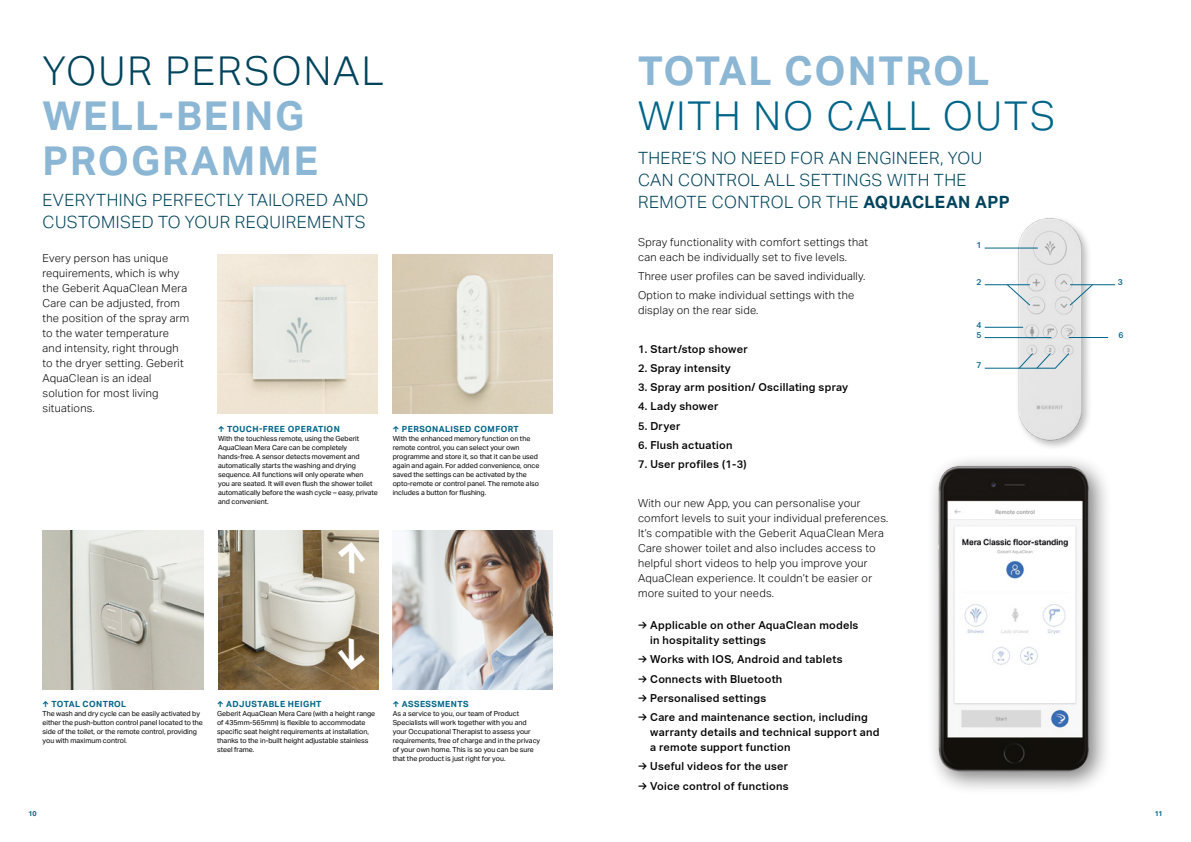
<style>
.page{position:relative;width:1191px;height:842px;background:#fff}
.page>*{position:absolute;margin:0;border:0;box-sizing:border-box;transform-origin:0 0}
.t1{font:italic 700 41.3px "Aktiv Grotesk Geberit";color:#fff}
.t2{font:700 40px/45px "Aktiv Grotesk Geberit";letter-spacing:.05em;color:#8bb6d4}
.t3{font:300 40px "Aktiv Grotesk Geberit";letter-spacing:.05em;color:#006588}
.t4{font:300 40px "Aktiv Grotesk Geberit";letter-spacing:.05em;color:#00445c}
.t5{font:300 17px/22px "Aktiv Grotesk Geberit";letter-spacing:.025em;color:#00445c}
.t6{font:300 11px/15px "Aktiv Grotesk Geberit";letter-spacing:.025em;color:#000}
.t7{font:500 11px/15px "Aktiv Grotesk Geberit";letter-spacing:.025em;color:#000}
.t8{font:700 8.5px "Aktiv Grotesk Geberit";letter-spacing:.05em;color:#006588}
.t9{font:500 8.5px/10.9px "Aktiv Grotesk Geberit";color:#006588}
.t10{font:7px/9px "Aktiv Grotesk Geberit";color:#000}
.t11{font:700 7px "Aktiv Grotesk Geberit";color:#006588}
.s1{font-weight:700}
</style>
<div class="page">
<img style="left:43px;top:530px;width:160px;height:159px">
<img style="left:217px;top:254px;width:161px;height:159px">
<img style="left:392px;top:254px;width:161px;height:159px">
<img style="left:218px;top:530px;width:160px;height:159px">
<img style="left:393px;top:530px;width:160px;height:159px">
<img style="left:1006px;top:218px;width:91px;height:230px">
<div style="left:926px;top:454px;width:187px;height:342px;background:#000;opacity:.5"></div>
<img style="left:938px;top:466px;width:151px;height:305px">
<hr style="left:984px;top:248px;width:53px;height:1px;background:#006588">
<hr style="left:984px;top:327px;width:39px;height:1px;background:#006588">
<hr style="left:984px;top:337px;width:67px;height:1px;background:#006588">
<hr style="left:984px;top:284px;width:45px;height:1px;background:#006588">
<svg style="left:1006px;top:284px;width:24px;height:22px"></svg>
<hr style="left:1070px;top:284px;width:45px;height:1px;background:#006588">
<svg style="left:1069px;top:284px;width:24px;height:22px"></svg>
<hr style="left:1068px;top:337px;width:40px;height:1px;background:#006588">
<svg style="left:984px;top:353px;width:85px;height:16px"></svg>
<h2 class="t4" style="left:43px;top:48px;width:343px">YOUR PERSONAL</h2>
<h2 class="t2" style="left:43px;top:93px;width:277px">WELL-BEING<br>PROGRAMME</h2>
<h3 class="t5" style="left:43px;top:188px;width:327px">EVERYTHING PERFECTLY TAILORED AND<br>CUSTOMISED TO YOUR REQUIREMENTS</h3>
<p class="t6" style="left:43px;top:251px;width:148px">Every person has unique requirements, which is why the Geberit AquaClean Mera<br>Care can be adjusted, from the position of the spray arm to the water temperature and intensity, right through to the dryer setting. Geberit<br>AquaClean is an ideal solution for most living situations.</p>
<p class="t8" style="left:218px;top:424px;width:123px">↑ TOUCH-FREE OPERATION</p>
<p class="t10" style="left:218px;top:434px;width:161px">With the touchless remote, using the Geberit AquaClean Mera Care can be completely hands-free. A sensor detects movement and automatically starts the washing and drying sequence. All functions will only operate when<br>you are seated. It will even flush the shower toilet automatically before the wash cycle – easy, private and convenient.</p>
<p class="t8" style="left:393px;top:424px;width:128px">↑ PERSONALISED COMFORT</p>
<p class="t10" style="left:393px;top:434px;width:148px">With the enhanced memory function on the remote control, you can select your own programme and store it, so that it can be used again and again. For added convenience, once saved the settings can be activated by the opto-remote or control panel. The remote also includes a button for flushing.</p>
<h1 class="t1" style="left:326px;top:579px;width:50px;rotate:-90deg">→</h1>
<p class="t8" style="left:43px;top:699px;width:85px">↑ TOTAL CONTROL</p>
<p class="t10" style="left:43px;top:709px;width:162px">The wash and dry cycle can be easily activated by either the push-button control panel located to the side of the toilet, or the remote control, providing you with maximum control.</p>
<h1 class="t1" style="left:377px;top:633px;width:50px;rotate:90deg">→</h1>
<p class="t8" style="left:217px;top:699px;width:106px">↑ ADJUSTABLE HEIGHT</p>
<p class="t10" style="left:217px;top:709px;width:160px">Geberit AquaClean Mera Care (with a height range of 435mm-565mm) is flexible to accommodate specific seat height requirements at installation, thanks to the in-built height adjustable stainless steel frame.</p>
<p class="t8" style="left:393px;top:699px;width:77px">↑ ASSESSMENTS</p>
<p class="t10" style="left:393px;top:709px;width:149px">As a service to you, our team of Product Specialists will work together with you and your Occupational Therapist to assess your requirements, free of charge and in the privacy of your own home. This is so you can be sure that the product is just right for you.</p>
<p class="t11" style="left:28px;top:809px;width:10px">10</p>
<h2 class="t2" style="left:638px;top:48px;width:353px">TOTAL CONTROL</h2>
<h2 class="t3" style="left:638px;top:93px;width:419px">WITH NO CALL OUTS</h2>
<h3 class="t5" style="left:638px;top:147px;width:373px">THERE’S NO NEED FOR AN ENGINEER, YOU<br>CAN CONTROL ALL SETTINGS WITH THE<br>REMOTE CONTROL OR THE <span class="s1">AQUACLEAN APP</span></h3>
<h3 class="t6" style="left:638px;top:234px;width:232px">Spray functionality with comfort settings that can each be individually set to five levels.</h3>
<h3 class="t6" style="left:638px;top:266px;width:229px;line-height:19.2px">Three user profiles can be saved individually.<br>Option to make individual settings with the</h3>
<h3 class="t6" style="left:638px;top:303px;width:122px">display on the rear side.</h3>
<h3 class="t7" style="left:638px;top:341px;width:111px">1. Start/stop shower</h3>
<h3 class="t7" style="left:638px;top:361px;width:94px">2. Spray intensity</h3>
<h3 class="t7" style="left:638px;top:380px;width:212px">3. Spray arm position/ Oscillating spray</h3>
<h3 class="t7" style="left:638px;top:399px;width:82px">4. Lady shower</h3>
<h3 class="t7" style="left:638px;top:418px;width:44px">5. Dryer</h3>
<h3 class="t7" style="left:638px;top:438px;width:96px">6. Flush actuation</h3>
<h3 class="t7" style="left:638px;top:457px;width:110px">7. User profiles (1-3)</h3>
<p class="t9" style="left:976px;top:240px;width:7px">1</p>
<p class="t9" style="left:976px;top:277px;width:7px">2</p>
<p class="t9" style="left:1118px;top:277px;width:7px">3</p>
<p class="t9" style="left:976px;top:319px;width:7px">4<br>5</p>
<p class="t9" style="left:976px;top:360px;width:7px">7</p>
<p class="t9" style="left:1118px;top:329px;width:7px">6</p>
<p class="t6" style="left:638px;top:496px;width:252px">With our new App, you can personalise your comfort levels to suit your individual preferences.<br>It’s compatible with the Geberit AquaClean Mera Care shower toilet and also includes access to helpful short videos to help you improve your AquaClean experience. It couldn’t be easier or more suited to your needs.</p>
<h3 class="t7" style="left:650px;top:618px;width:210px;text-indent:-12px">→ Applicable on other AquaClean models in hospitality settings</h3>
<h3 class="t7" style="left:638px;top:652px;width:206px">→ Works with IOS, Android and tablets</h3>
<h3 class="t7" style="left:638px;top:671px;width:146px">→ Connects with Bluetooth</h3>
<h3 class="t7" style="left:638px;top:690px;width:130px">→ Personalised settings</h3>
<h3 class="t7" style="left:650px;top:710px;width:231px;text-indent:-12px">→ Care and maintenance section, including warranty details and technical support and a remote support function</h3>
<h3 class="t7" style="left:638px;top:759px;width:152px">→ Useful videos for the user</h3>
<h3 class="t7" style="left:638px;top:778px;width:152px">→ Voice control of functions</h3>
<p class="t11" style="left:1154px;top:809px;width:9px">11</p>
</div>
